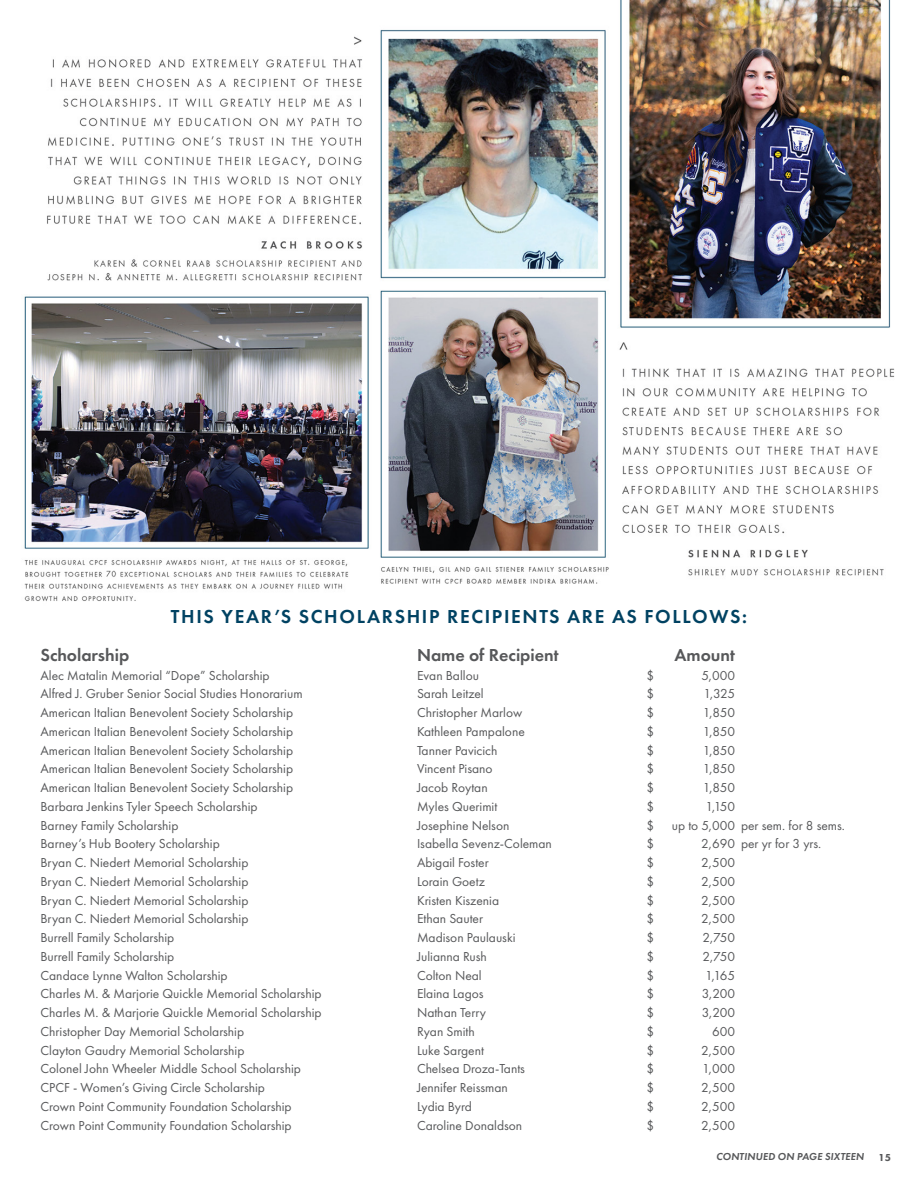
<style>
.page{position:relative;width:918px;height:1188px;background:#fff}
.page>*{position:absolute;margin:0;border:0;box-sizing:border-box;transform-origin:0 0}
.t1{font:600 19.5px "Futura PT";letter-spacing:.085em;color:#004262}
.t2{font:600 18px "Futura PT";color:#57585a}
.t3{font:13.5px "Futura PT";color:#57585a}
.t4{font:italic 600 10.5px "Futura PT";letter-spacing:.01em;color:#57585a}
.t5{font:800 10.5px "Futura PT";color:#57585a}
</style>
<div class="page">
<img style="left:24px;top:0;width:871px;height:601px">
<p class="t1" style="left:171px;top:604px;width:578px">THIS YEAR’S SCHOLARSHIP RECIPIENTS ARE AS FOLLOWS:</p>
<p class="t2" style="left:40px;top:644px;width:90px">Scholarship</p>
<p class="t2" style="left:417px;top:644px;width:143px">Name of Recipient</p>
<p class="t2" style="left:674px;top:644px;width:62px">Amount</p>
<p class="t3" style="left:40px;top:667px;width:231px">Alec Matalin Memorial “Dope” Scholarship</p>
<p class="t3" style="left:417px;top:667px;width:64px">Evan Ballou</p>
<p class="t3" style="left:647px;top:667px;width:9px">$</p>
<p class="t3" style="left:702px;top:667px;width:35px">5,000</p>
<p class="t3" style="left:40px;top:686px;width:264px">Alfred J. Gruber Senior Social Studies Honorarium</p>
<p class="t3" style="left:417px;top:686px;width:68px">Sarah Leitzel</p>
<p class="t3" style="left:647px;top:686px;width:9px">$</p>
<p class="t3" style="left:703px;top:686px;width:33px">1,325</p>
<p class="t3" style="left:40px;top:705px;width:254px">American Italian Benevolent Society Scholarship</p>
<p class="t3" style="left:417px;top:705px;width:107px">Christopher Marlow</p>
<p class="t3" style="left:647px;top:705px;width:9px">$</p>
<p class="t3" style="left:703px;top:705px;width:34px">1,850</p>
<p class="t3" style="left:40px;top:723px;width:254px">American Italian Benevolent Society Scholarship</p>
<p class="t3" style="left:417px;top:723px;width:109px">Kathleen Pampalone</p>
<p class="t3" style="left:647px;top:723px;width:9px">$</p>
<p class="t3" style="left:703px;top:723px;width:34px">1,850</p>
<p class="t3" style="left:40px;top:742px;width:254px">American Italian Benevolent Society Scholarship</p>
<p class="t3" style="left:417px;top:742px;width:82px">Tanner Pavicich</p>
<p class="t3" style="left:647px;top:742px;width:9px">$</p>
<p class="t3" style="left:703px;top:742px;width:34px">1,850</p>
<p class="t3" style="left:40px;top:761px;width:254px">American Italian Benevolent Society Scholarship</p>
<p class="t3" style="left:417px;top:761px;width:77px">Vincent Pisano</p>
<p class="t3" style="left:647px;top:761px;width:9px">$</p>
<p class="t3" style="left:703px;top:761px;width:34px">1,850</p>
<p class="t3" style="left:40px;top:780px;width:254px">American Italian Benevolent Society Scholarship</p>
<p class="t3" style="left:417px;top:780px;width:72px">Jacob Roytan</p>
<p class="t3" style="left:647px;top:780px;width:9px">$</p>
<p class="t3" style="left:703px;top:780px;width:34px">1,850</p>
<p class="t3" style="left:40px;top:798px;width:219px">Barbara Jenkins Tyler Speech Scholarship</p>
<p class="t3" style="left:417px;top:798px;width:82px">Myles Querimit</p>
<p class="t3" style="left:647px;top:798px;width:9px">$</p>
<p class="t3" style="left:706px;top:798px;width:31px">1,150</p>
<p class="t3" style="left:40px;top:817px;width:139px">Barney Family Scholarship</p>
<p class="t3" style="left:417px;top:817px;width:94px">Josephine Nelson</p>
<p class="t3" style="left:647px;top:817px;width:9px">$</p>
<p class="t3" style="left:672px;top:817px;width:175px">up to 5,000 per sem. for 8 sems.</p>
<p class="t3" style="left:40px;top:836px;width:181px">Barney’s Hub Bootery Scholarship</p>
<p class="t3" style="left:417px;top:836px;width:136px">Isabella Sevenz-Coleman</p>
<p class="t3" style="left:647px;top:836px;width:9px">$</p>
<p class="t3" style="left:701px;top:836px;width:121px">2,690 per yr for 3 yrs.</p>
<p class="t3" style="left:40px;top:855px;width:210px">Bryan C. Niedert Memorial Scholarship</p>
<p class="t3" style="left:417px;top:855px;width:73px">Abigail Foster</p>
<p class="t3" style="left:647px;top:855px;width:9px">$</p>
<p class="t3" style="left:701px;top:855px;width:35px">2,500</p>
<p class="t3" style="left:40px;top:873px;width:210px">Bryan C. Niedert Memorial Scholarship</p>
<p class="t3" style="left:417px;top:873px;width:69px">Lorain Goetz</p>
<p class="t3" style="left:647px;top:873px;width:9px">$</p>
<p class="t3" style="left:701px;top:873px;width:35px">2,500</p>
<p class="t3" style="left:40px;top:892px;width:210px">Bryan C. Niedert Memorial Scholarship</p>
<p class="t3" style="left:417px;top:892px;width:84px">Kristen Kiszenia</p>
<p class="t3" style="left:647px;top:892px;width:9px">$</p>
<p class="t3" style="left:701px;top:892px;width:35px">2,500</p>
<p class="t3" style="left:40px;top:911px;width:210px">Bryan C. Niedert Memorial Scholarship</p>
<p class="t3" style="left:417px;top:911px;width:68px">Ethan Sauter</p>
<p class="t3" style="left:647px;top:911px;width:9px">$</p>
<p class="t3" style="left:701px;top:911px;width:35px">2,500</p>
<p class="t3" style="left:40px;top:930px;width:135px">Burrell Family Scholarship</p>
<p class="t3" style="left:417px;top:930px;width:100px">Madison Paulauski</p>
<p class="t3" style="left:647px;top:930px;width:9px">$</p>
<p class="t3" style="left:702px;top:930px;width:34px">2,750</p>
<p class="t3" style="left:40px;top:948px;width:135px">Burrell Family Scholarship</p>
<p class="t3" style="left:417px;top:948px;width:71px">Julianna Rush</p>
<p class="t3" style="left:647px;top:948px;width:9px">$</p>
<p class="t3" style="left:702px;top:948px;width:34px">2,750</p>
<p class="t3" style="left:40px;top:967px;width:189px">Candace Lynne Walton Scholarship</p>
<p class="t3" style="left:417px;top:967px;width:66px">Colton Neal</p>
<p class="t3" style="left:647px;top:967px;width:9px">$</p>
<p class="t3" style="left:705px;top:967px;width:31px">1,165</p>
<p class="t3" style="left:40px;top:986px;width:283px">Charles M. &amp; Marjorie Quickle Memorial Scholarship</p>
<p class="t3" style="left:417px;top:986px;width:68px">Elaina Lagos</p>
<p class="t3" style="left:647px;top:986px;width:9px">$</p>
<p class="t3" style="left:702px;top:986px;width:35px">3,200</p>
<p class="t3" style="left:40px;top:1005px;width:283px">Charles M. &amp; Marjorie Quickle Memorial Scholarship</p>
<p class="t3" style="left:417px;top:1005px;width:70px">Nathan Terry</p>
<p class="t3" style="left:647px;top:1005px;width:9px">$</p>
<p class="t3" style="left:702px;top:1005px;width:35px">3,200</p>
<p class="t3" style="left:40px;top:1023px;width:205px">Christopher Day Memorial Scholarship</p>
<p class="t3" style="left:417px;top:1023px;width:59px">Ryan Smith</p>
<p class="t3" style="left:647px;top:1023px;width:9px">$</p>
<p class="t3" style="left:712px;top:1023px;width:25px">600</p>
<p class="t3" style="left:40px;top:1042px;width:205px">Clayton Gaudry Memorial Scholarship</p>
<p class="t3" style="left:417px;top:1042px;width:68px">Luke Sargent</p>
<p class="t3" style="left:647px;top:1042px;width:9px">$</p>
<p class="t3" style="left:701px;top:1042px;width:35px">2,500</p>
<p class="t3" style="left:40px;top:1061px;width:262px">Colonel John Wheeler Middle School Scholarship</p>
<p class="t3" style="left:417px;top:1061px;width:110px">Chelsea Droza-Tants</p>
<p class="t3" style="left:647px;top:1061px;width:9px">$</p>
<p class="t3" style="left:702px;top:1061px;width:34px">1,000</p>
<p class="t3" style="left:40px;top:1080px;width:226px">CPCF - Women’s Giving Circle Scholarship</p>
<p class="t3" style="left:417px;top:1080px;width:93px">Jennifer Reissman</p>
<p class="t3" style="left:647px;top:1080px;width:9px">$</p>
<p class="t3" style="left:701px;top:1080px;width:35px">2,500</p>
<p class="t3" style="left:40px;top:1098px;width:253px">Crown Point Community Foundation Scholarship</p>
<p class="t3" style="left:417px;top:1098px;width:56px">Lydia Byrd</p>
<p class="t3" style="left:647px;top:1098px;width:9px">$</p>
<p class="t3" style="left:701px;top:1098px;width:35px">2,500</p>
<p class="t3" style="left:40px;top:1117px;width:253px">Crown Point Community Foundation Scholarship</p>
<p class="t3" style="left:417px;top:1117px;width:107px">Caroline Donaldson</p>
<p class="t3" style="left:647px;top:1117px;width:9px">$</p>
<p class="t3" style="left:701px;top:1117px;width:35px">2,500</p>
<p class="t4" style="left:716px;top:1150px;width:149px">CONTINUED ON PAGE SIXTEEN</p>
<p class="t5" style="left:878px;top:1151px;width:14px">15</p>
</div>
